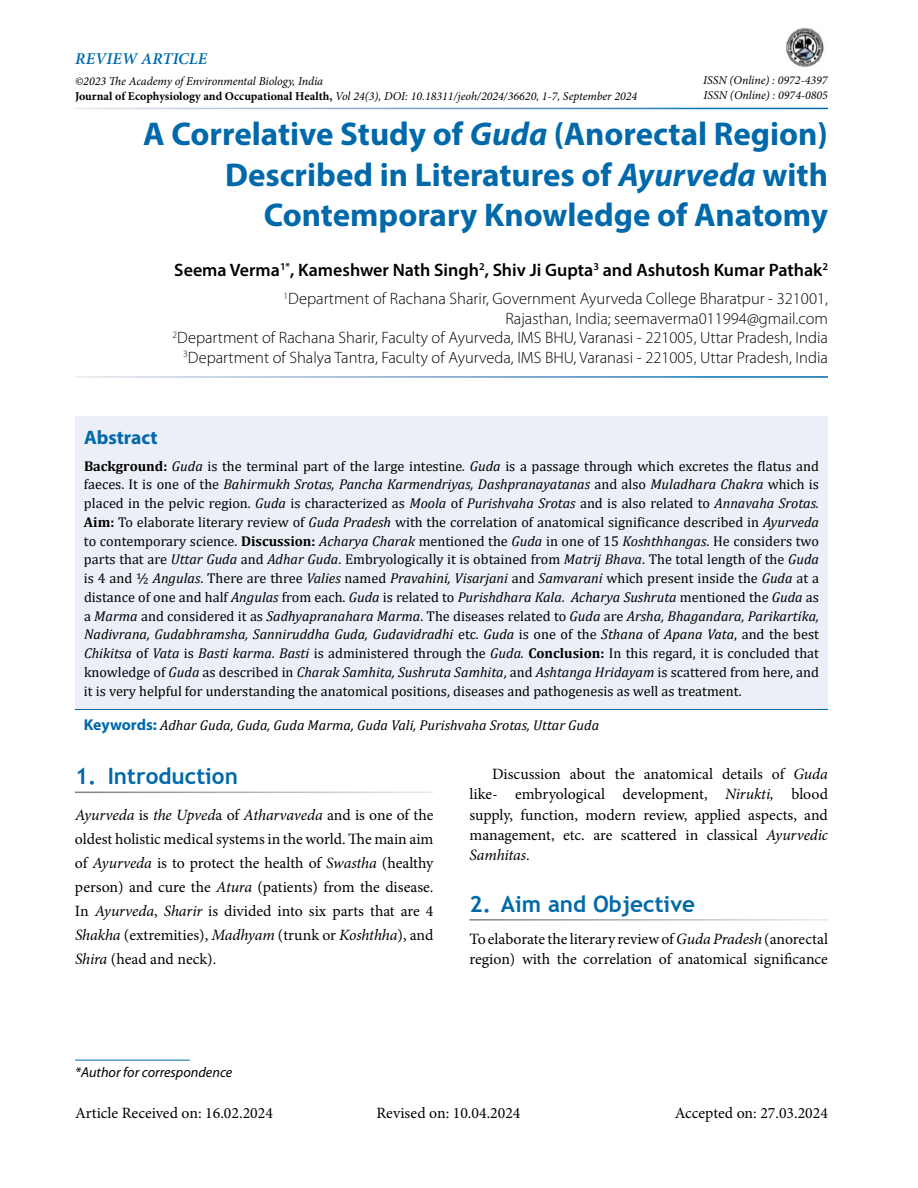
<style>
.page{position:relative;width:918px;height:1188px;background:#fff}
.page>*{position:absolute;margin:0;border:0;box-sizing:border-box;transform-origin:0 0}
.t1{font:700 33px/40.5px "Myriad Pro";color:#0069aa;text-align:right}
.t2{font:700 22.5px "Trebuchet MS";color:#0069aa}
.t3{font:700 19.5px "Myriad Pro";color:#0069aa}
.t4{font:600 18px "Myriad Pro";color:#000}
.t5{font:300 16.5px/19.5px "Myriad Pro";color:#000;text-align:right}
.t6{font:italic 600 16.5px "Minion Pro";letter-spacing:.01em;color:#0069aa}
.t7{font:15.75px/24px "Minion Pro";color:#000;text-align:justify}
.t8{font:14.25px/18.8px "Cambria";color:#000;text-align:justify}
.t9{font:italic 14.25px "Cambria";color:#000}
.t10{font:italic 14.25px "Myriad Pro";color:#000}
.t11{font:italic 12px/15.1px "Minion Pro";color:#000}
.s1{font-weight:700;font-style:normal}
.s2{font-style:italic}
.s3{font-weight:700}
.s4{font-family:"Myriad Pro";font-weight:700;font-style:normal;font-size:15.75px;color:#0069aa}
</style>
<div class="page">
<div style="left:75px;top:416px;width:753px;height:293px;background:#eceff7"></div>
<hr style="left:75px;top:709px;width:753px;height:1px;background:#0069aa">
<img style="left:786px;top:28px;width:38px;height:39px">
<hr style="left:75px;top:1060px;width:115px;height:1px;background:#0069aa">
<p class="t6" style="left:75px;top:47px;width:134px">REVIEW ARTICLE</p>
<p class="t11" style="left:75px;top:73px;width:250px">©2023 The Academy of Environmental Biology, India</p>
<p class="t11" style="left:75px;top:89px;width:564px"><span class="s1">Journal of Ecophysiology and Occupational Health,</span> Vol 24(3), DOI: 10.18311/jeoh/2024/36620, 1-7, September 2024</p>
<p class="t11" style="left:703px;top:72px;width:126px">ISSN (Online) : 0972-4397<br>ISSN (Online) : 0974-0805</p>
<h1 class="t1" style="left:143px;top:113px;width:686px">A Correlative Study of <span class="s2">Guda</span> (Anorectal Region)<br>Described in Literatures of <span class="s2">Ayurveda</span> with<br>Contemporary Knowledge of Anatomy</h1>
<p class="t4" style="left:174px;top:258px;width:655px">Seema Verma<sup>1*</sup>, Kameshwer Nath Singh<sup>2</sup>, Shiv Ji Gupta<sup>3</sup> and Ashutosh Kumar Pathak<sup>2</sup></p>
<p class="t5" style="left:173px;top:289px;width:657px"><sup>1</sup>Department of Rachana Sharir, Government Ayurveda College Bharatpur - 321001,<br>Rajasthan, India; seemaverma011994@gmail.com<br><sup>2</sup>Department of Rachana Sharir, Faculty of Ayurveda, IMS BHU, Varanasi - 221005, Uttar Pradesh, India <sup>3</sup>Department of Shalya Tantra, Faculty of Ayurveda, IMS BHU, Varanasi - 221005, Uttar Pradesh, India</p>
<h3 class="t3" style="left:84px;top:425px;width:75px">Abstract</h3>
<p class="t8" style="left:84px;top:456px;width:737px"><span class="s3">Background:</span> <span class="s2">Guda</span> is the terminal part of the large intestine<span class="s2">. Guda</span> is a passage through which excretes the flatus and faeces. It is one of the <span class="s2">Bahirmukh Srotas, Pancha Karmendriyas, Dashpranayatanas</span> and also <span class="s2">Muladhara Chakra</span> which is placed in the pelvic region. <span class="s2">Guda</span> is characterized as <span class="s2">Moola</span> of <span class="s2">Purishvaha Srotas</span> and is also related to <span class="s2">Annavaha Srotas.<br></span><span class="s3">Aim:</span> To elaborate literary review of <span class="s2">Guda Pradesh</span> with the correlation of anatomical significance described in <span class="s2">Ayurveda </span>to contemporary science. <span class="s3">Discussion:</span> <span class="s2">Acharya Charak</span> mentioned the <span class="s2">Guda</span> in one of 15 <span class="s2">Koshthhangas</span>. He considers two parts that are <span class="s2">Uttar Guda</span> and <span class="s2">Adhar Guda</span>. Embryologically it is obtained from <span class="s2">Matrij Bhava</span>. The total length of the <span class="s2">Guda </span>is 4 and ½ <span class="s2">Angulas</span>. There are three <span class="s2">Valies</span> named <span class="s2">Pravahini, Visarjani</span> and <span class="s2">Samvarani</span> which present inside the <span class="s2">Guda</span> at a distance of one and half <span class="s2">Angulas</span> from each. <span class="s2">Guda</span> is related to <span class="s2">Purishdhara Kala</span>. <span class="s2">Acharya Sushruta</span> mentioned the <span class="s2">Guda</span> as a <span class="s2">Marma</span> and considered it as <span class="s2">Sadhyapranahara Marma</span>. The diseases related to <span class="s2">Guda</span> are <span class="s2">Arsha, Bhagandara, Parikartika, Nadivrana, Gudabhramsha, Sanniruddha Guda, Gudavidradhi</span> etc. <span class="s2">Guda</span> is one of the <span class="s2">Sthana</span> of <span class="s2">Apana Vata</span>, and the best <span class="s2">Chikitsa</span> of <span class="s2">Vata</span> is <span class="s2">Basti karma</span>. <span class="s2">Basti</span> is administered through the <span class="s2">Guda.</span> <span class="s3">Conclusion:</span> In this regard, it is concluded that knowledge of <span class="s2">Guda</span> as described in <span class="s2">Charak Samhita, Sushruta Samhita</span>, and <span class="s2">Ashtanga Hridayam</span> is scattered from here, and it is very helpful for understanding the anatomical positions, diseases and pathogenesis as well as treatment.</p>
<p class="t9" style="left:84px;top:715px;width:517px"><span class="s4">Keywords:</span> Adhar Guda, Guda, Guda Marma, Guda Vali, Purishvaha Srotas, Uttar Guda</p>
<h2 class="t2" style="left:75px;top:762px;width:164px">1. Introduction</h2>
<p class="t7" style="left:75px;top:803px;width:360px"><span class="s2">Ayurveda</span> is <span class="s2">the Upved</span>a of <span class="s2">Atharvaveda</span> and is one of the oldest holistic medical systems in the world. The main aim of <span class="s2">Ayurveda</span> is to protect the health of <span class="s2">Swastha</span> (healthy person) and cure the <span class="s2">Atura</span> (patients) from the disease.<br>In <span class="s2">Ayurveda</span>, <span class="s2">Sharir</span> is divided into six parts that are 4<br><span class="s2">Shakha</span> (extremities), <span class="s2">Madhyam</span> (trunk or <span class="s2">Koshthha</span>), and <span class="s2">Shira</span> (head and neck).</p>
<p class="t7" style="left:469px;top:764px;width:360px;line-height:20.4px;text-indent:23px">Discussion about the anatomical details of <span class="s2">Guda </span>like- embryological development, <span class="s2">Nirukti,</span> blood supply, function, modern review, applied aspects, and management, etc. are scattered in classical <span class="s2">Ayurvedic Samhitas</span>.</p>
<h2 class="t2" style="left:470px;top:890px;width:227px">2. Aim and Objective</h2>
<p class="t7" style="left:470px;top:929px;width:360px;line-height:20.4px">To elaborate the literary review of <span class="s2">Guda Pradesh</span> (anorectal region) with the correlation of anatomical significance</p>
<p class="t10" style="left:75px;top:1063px;width:159px">*Author for correspondence</p>
<p class="t7" style="left:75px;top:1101px;width:199px">Article Received on: 16.02.2024</p>
<p class="t7" style="left:377px;top:1101px;width:146px">Revised on: 10.04.2024</p>
<p class="t7" style="left:675px;top:1101px;width:155px">Accepted on: 27.03.2024</p>
</div>
